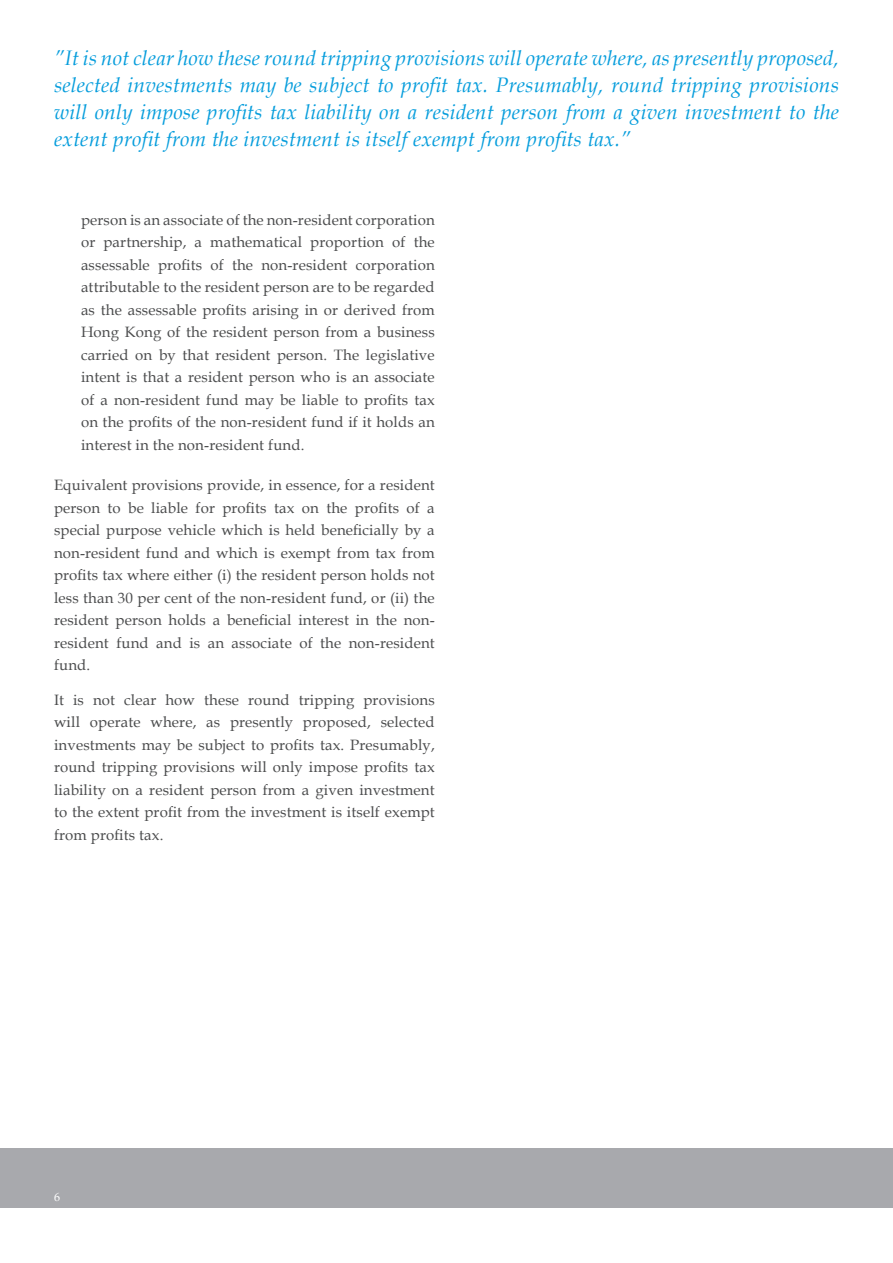
<style>
.page{position:relative;width:893px;height:1263px;background:#fff}
.page>*{position:absolute;margin:0;border:0;box-sizing:border-box;transform-origin:0 0}
.TLS_Article_Body_Tex{font:italic 21px/27px "Book Antiqua";letter-spacing:.01em;color:#069ddc;text-align:justify}
.TLS_Article_Header_2{font:15px/22.5px "Book Antiqua";letter-spacing:.01em;color:#4b4c4d;text-align:justify}
.t1{font:12px "Book Antiqua";color:#fff}
</style>
<div class="page">
<div style="left:0;top:1148px;width:893px;height:60px;background:#a8a9ad"></div>
<p class="TLS_Article_Body_Tex" style="left:54px;top:44px;width:786px">”It is not clear how these round tripping provisions will operate where, as presently proposed, selected investments may be subject to profit tax. Presumably, round tripping provisions will only impose profits tax liability on a resident person from a given investment to the extent profit from the investment is itself exempt from profits tax.”</p>
<p class="TLS_Article_Header_2" style="left:81px;top:208px;width:355px">person is an associate of the non-resident corporation or partnership, a mathematical proportion of the assessable profits of the non-resident corporation attributable to the resident person are to be regarded as the assessable profits arising in or derived from Hong Kong of the resident person from a business carried on by that resident person. The legislative intent is that a resident person who is an associate of a non-resident fund may be liable to profits tax on the profits of the non-resident fund if it holds an interest in the non-resident fund.</p>
<p class="TLS_Article_Header_2" style="left:54px;top:473px;width:382px">Equivalent provisions provide, in essence, for a resident person to be liable for profits tax on the profits of a special purpose vehicle which is held beneficially by a non-resident fund and which is exempt from tax from profits tax where either (i) the resident person holds not less than 30 per cent of the non-resident fund, or (ii) the resident person holds a beneficial interest in the non&shy;resident fund and is an associate of the non-resident fund.</p>
<p class="TLS_Article_Header_2" style="left:54px;top:688px;width:382px">It is not clear how these round tripping provisions will operate where, as presently proposed, selected investments may be subject to profits tax. Presumably, round tripping provisions will only impose profits tax liability on a resident person from a given investment to the extent profit from the investment is itself exempt from profits tax.</p>
<p class="t1" style="left:54px;top:1189px;width:7px">6</p>
</div>
